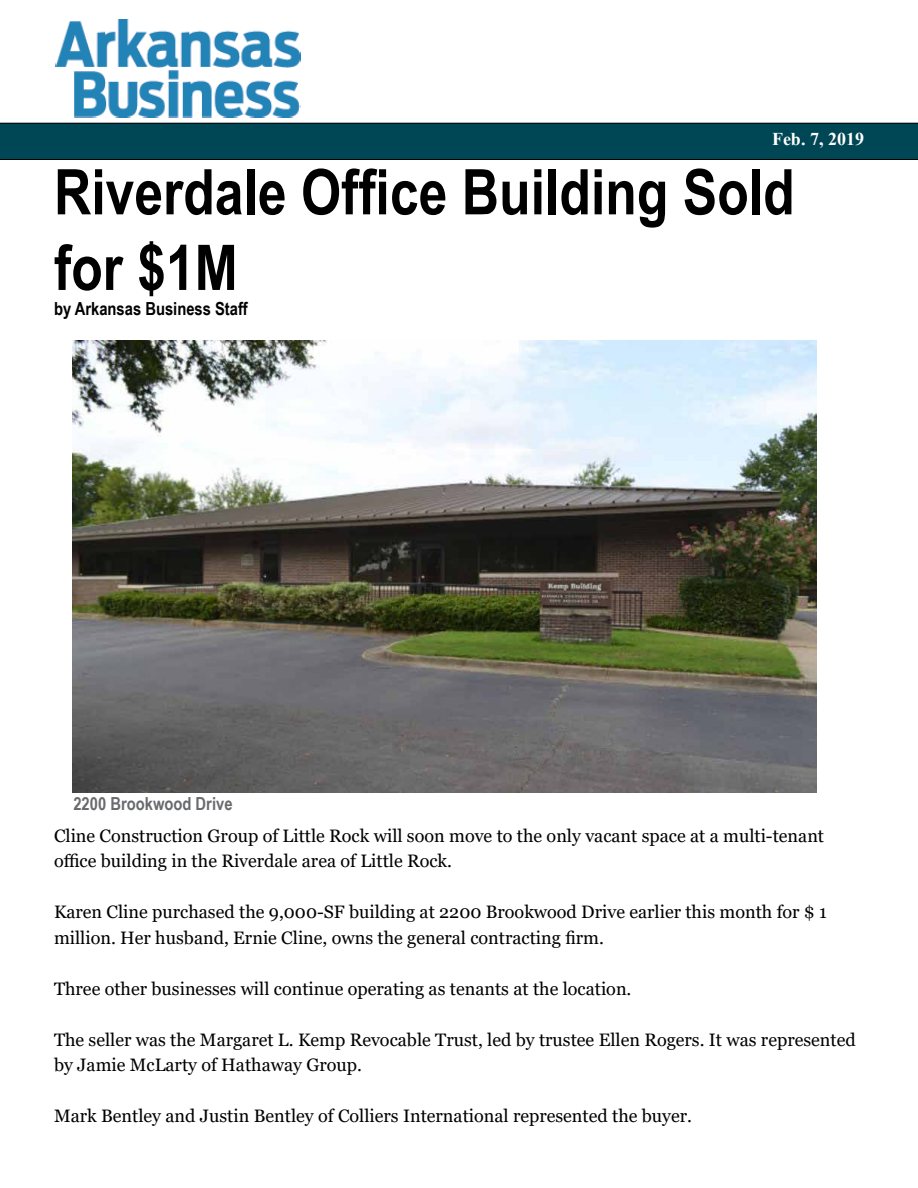
<style>
.page{position:relative;width:918px;height:1188px;background:#fff}
.page>*{position:absolute;margin:0;border:0;box-sizing:border-box;transform-origin:0 0}
.t1{font:700 63px/75.6px "Arial Narrow";color:#000}
.t2{font:18px/25.5px "Georgia";color:#000}
.t3{font:700 18px "Arial Narrow";color:#000}
.t4{font:700 18px "Arial Narrow";color:#696a6d}
.t5{font:700 18px "Times New Roman";color:#fff}
</style>
<div class="page">
<div style="left:0;top:123px;width:918px;height:37px;background:#004755"></div>
<img style="left:56px;top:19px;width:244px;height:99px">
<img style="left:73px;top:340px;width:744px;height:452px">
<p class="t5" style="left:772px;top:126px;width:93px">Feb. 7, 2019</p>
<h1 class="t1" style="left:54px;top:151px;width:742px">Riverdale Office Building Sold for $1M</h1>
<p class="t3" style="left:54px;top:295px;width:195px">by Arkansas Business Staff</p>
<p class="t4" style="left:73px;top:790px;width:161px">2200 Brookwood Drive</p>
<p class="t2" style="left:54px;top:823px;width:772px">Cline Construction Group of Little Rock will soon move to the only vacant space at a multi-tenant office building in the Riverdale area of Little Rock.</p>
<p class="t2" style="left:54px;top:900px;width:775px">Karen Cline purchased the 9,000-SF building at 2200 Brookwood Drive earlier this month for $ 1 million. Her husband, Ernie Cline, owns the general contracting firm.</p>
<p class="t2" style="left:54px;top:976px;width:579px">Three other businesses will continue operating as tenants at the location.</p>
<p class="t2" style="left:54px;top:1027px;width:803px">The seller was the Margaret L. Kemp Revocable Trust, led by trustee Ellen Rogers. It was represented by Jamie McLarty of Hathaway Group.</p>
<p class="t2" style="left:54px;top:1104px;width:640px">Mark Bentley and Justin Bentley of Colliers International represented the buyer.</p>
</div>
